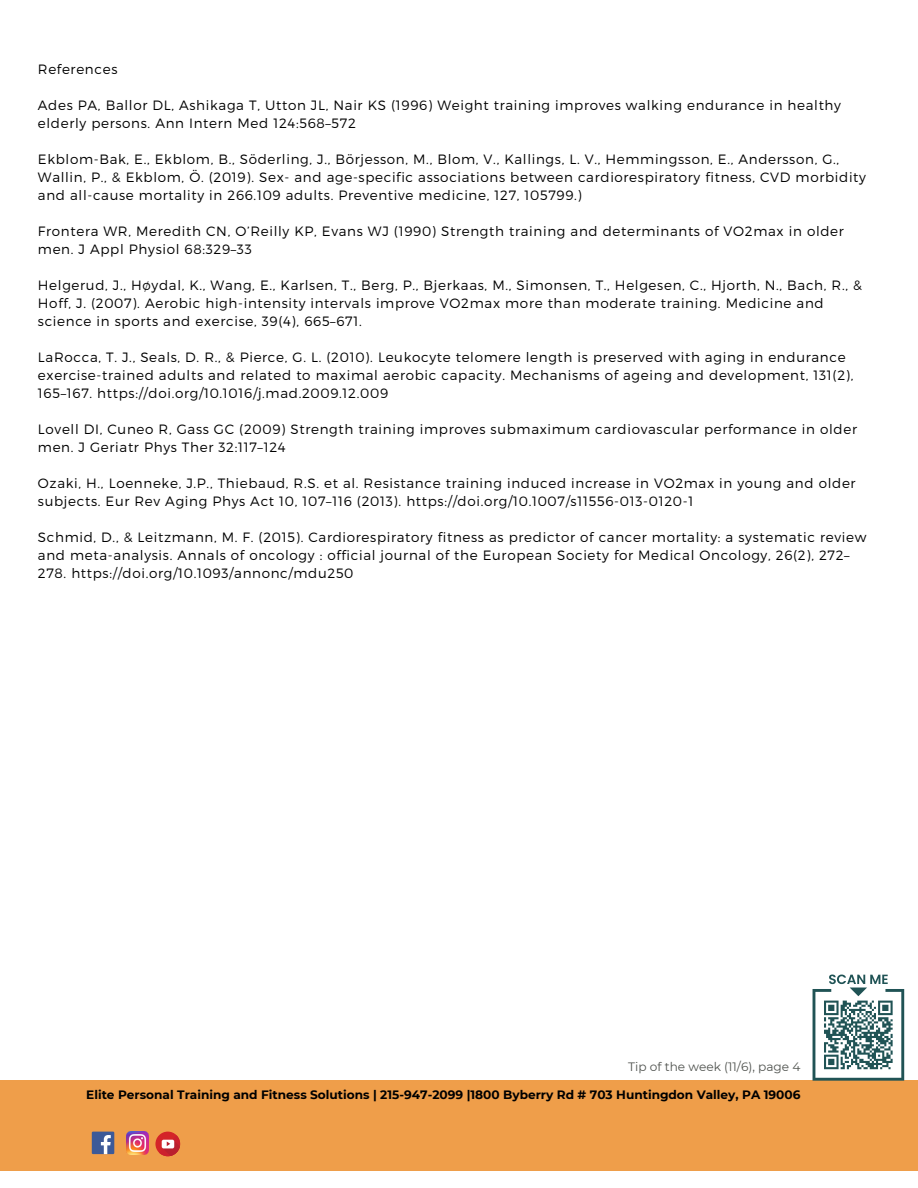
<style>
.page{position:relative;width:918px;height:1188px;background:#fff}
.page>*{position:absolute;margin:0;border:0;box-sizing:border-box;transform-origin:0 0}
.t1{font:300 13.5px/18px "Montserrat";letter-spacing:.05em;color:#000}
.t2{font:700 12.15px "Montserrat";color:#000}
.t3{font:12.15px "Montserrat";color:#4f524e}
</style>
<div class="page">
<div style="left:0;top:1081px;width:918px;height:90px;background:#ef9e4a"></div>
<svg style="left:813px;top:975px;width:91px;height:106px"></svg>
<div style="left:92px;top:1132px;width:22px;height:22px;background:#3d5a98"></div>
<svg style="left:101px;top:1135px;width:10px;height:19px"></svg>
<img style="left:126px;top:1132px;width:23px;height:22px">
<div style="left:155px;top:1132px;width:25px;height:24px;background:#d42428;border-radius:50%"></div>
<svg style="left:159px;top:1135px;width:22px;height:22px"></svg>
<p class="t1" style="left:38px;top:59px;width:81px">References</p>
<p class="t1" style="left:38px;top:95px;width:805px">Ades PA, Ballor DL, Ashikaga T, Utton JL, Nair KS (1996) Weight training improves walking endurance in healthy elderly persons. Ann Intern Med 124:568–572</p>
<p class="t1" style="left:38px;top:149px;width:830px">Ekblom-Bak, E., Ekblom, B., Söderling, J., Börjesson, M., Blom, V., Kallings, L. V., Hemmingsson, E., Andersson, G.,<br>Wallin, P., &amp; Ekblom, Ö. (2019). Sex- and age-specific associations between cardiorespiratory fitness, CVD morbidity and all-cause mortality in 266.109 adults. Preventive medicine, 127, 105799.)</p>
<p class="t1" style="left:38px;top:221px;width:807px">Frontera WR, Meredith CN, O’Reilly KP, Evans WJ (1990) Strength training and determinants of VO2max in older men. J Appl Physiol 68:329–33</p>
<p class="t1" style="left:38px;top:275px;width:825px">Helgerud, J., Høydal, K., Wang, E., Karlsen, T., Berg, P., Bjerkaas, M., Simonsen, T., Helgesen, C., Hjorth, N., Bach, R., &amp;<br>Hoff, J. (2007). Aerobic high-intensity intervals improve VO2max more than moderate training. Medicine and science in sports and exercise, 39(4), 665–671.</p>
<p class="t1" style="left:38px;top:347px;width:817px">LaRocca, T. J., Seals, D. R., &amp; Pierce, G. L. (2010). Leukocyte telomere length is preserved with aging in endurance exercise-trained adults and related to maximal aerobic capacity. Mechanisms of ageing and development, 131(2),<br>165–167. https://doi.org/10.1016/j.mad.2009.12.009</p>
<p class="t1" style="left:38px;top:419px;width:821px">Lovell DI, Cuneo R, Gass GC (2009) Strength training improves submaximum cardiovascular performance in older men. J Geriatr Phys Ther 32:117–124</p>
<p class="t1" style="left:38px;top:473px;width:819px">Ozaki, H., Loenneke, J.P., Thiebaud, R.S. et al. Resistance training induced increase in VO2max in young and older subjects. Eur Rev Aging Phys Act 10, 107–116 (2013). https://doi.org/10.1007/s11556-013-0120-1</p>
<p class="t1" style="left:38px;top:527px;width:830px">Schmid, D., &amp; Leitzmann, M. F. (2015). Cardiorespiratory fitness as predictor of cancer mortality: a systematic review and meta-analysis. Annals of oncology : official journal of the European Society for Medical Oncology, 26(2), 272–<br>278. https://doi.org/10.1093/annonc/mdu250</p>
<p class="t3" style="left:628px;top:1059px;width:174px">Tip of the week (11/6), page 4</p>
<p class="t2" style="left:86px;top:1087px;width:716px">Elite Personal Training and Fitness Solutions | 215-947-2099 |1800 Byberry Rd # 703 Huntingdon Valley, PA 19006</p>
</div>
